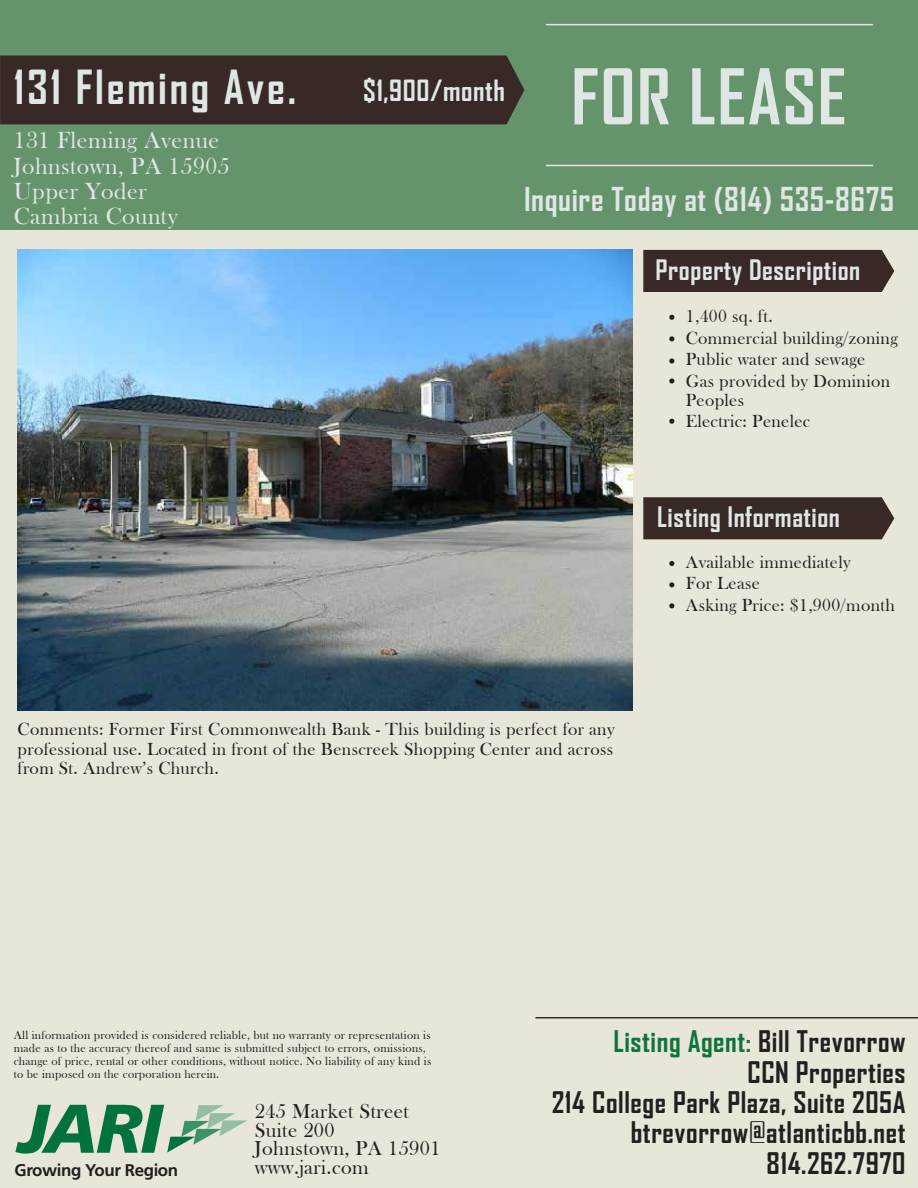
<style>
.page{position:relative;width:918px;height:1188px;background:#fff}
.page>*{position:absolute;margin:0;border:0;box-sizing:border-box;transform-origin:0 0}
.t1{font:700 73.5px "Agency FB";letter-spacing:.02em;color:#dfe7e4}
.t2{font:700 45px "Agency FB";letter-spacing:.06em;color:#dfe7e4}
.t3{font:700 31.5px "Agency FB";letter-spacing:.02em;color:#dfe7e4}
.t4{font:700 28.5px/30.3px "Agency FB";letter-spacing:.02em;color:#231f20;text-align:right}
.t5{font:700 28.05px "Agency FB";letter-spacing:.02em;color:#dfe7e4}
.t6{font:700 27px "Agency FB";letter-spacing:.02em;color:#dfe7e4}
.t7{font:24px/25px "Bask Old Face";letter-spacing:.02em;color:#dfe7e4}
.t8{font:20.7px/18.6px "Bask Old Face";letter-spacing:.02em;color:#231f20}
.t9{font:18px/21.6px "Bask Old Face";letter-spacing:.02em;color:#231f20}
.t10{font:700 16.95px "Frutiger LT Std";letter-spacing:-.025em;color:#221f20}
.t11{font:12px/13.2px "Bask Old Face";letter-spacing:.02em;color:#231f20}
.s1{color:#0f733c}
</style>
<div class="page">
<div style="left:0;top:8px;width:918px;height:1180px;background:#e8e6d9"></div>
<div style="left:0;top:0;width:918px;height:230px;background:#65936b"></div>
<div style="left:0;top:55px;width:524px;height:69px;background:#382926"></div>
<hr style="left:546px;top:24px;width:327px;height:1px;background:#dfe7e4">
<hr style="left:546px;top:165px;width:327px;height:1px;background:#dfe7e4">
<hr style="left:536px;top:1017px;width:382px;height:2px;background:#382825">
<div style="left:643px;top:250px;width:251px;height:42px;background:#382926"></div>
<div style="left:643px;top:497px;width:251px;height:42px;background:#382926"></div>
<svg style="left:669px;top:561px;width:5px;height:5px"></svg>
<svg style="left:669px;top:582px;width:5px;height:5px"></svg>
<svg style="left:669px;top:603px;width:5px;height:5px"></svg>
<svg style="left:669px;top:315px;width:5px;height:5px"></svg>
<svg style="left:669px;top:358px;width:5px;height:6px"></svg>
<svg style="left:669px;top:336px;width:5px;height:5px"></svg>
<svg style="left:669px;top:419px;width:5px;height:5px"></svg>
<svg style="left:669px;top:378px;width:5px;height:6px"></svg>
<svg style="left:15px;top:1105px;width:232px;height:49px"></svg>
<img style="left:18px;top:250px;width:614px;height:461px">
<h2 class="t2" style="left:14px;top:60px;width:284px">131 Fleming Ave.</h2>
<h3 class="t5" style="left:363px;top:73px;width:143px">$1,900/month</h3>
<h3 class="t7" style="left:14px;top:129px;width:217px">131 Fleming Avenue<br>Johnstown, PA 15905<br>Upper Yoder<br>Cambria County</h3>
<h1 class="t1" style="left:571px;top:51px;width:277px">FOR LEASE</h1>
<h3 class="t3" style="left:524px;top:180px;width:372px">Inquire Today at (814) 535-8675</h3>
<h3 class="t6" style="left:656px;top:253px;width:206px">Property Description</h3>
<p class="t9" style="left:686px;top:306px;width:213px">1,400 sq. ft.<br>Commercial building/zoning<br>Public water and sewage<br>Gas provided by Dominion</p>
<p class="t9" style="left:686px;top:389px;width:126px">Peoples<br>Electric: Penelec</p>
<h3 class="t6" style="left:657px;top:500px;width:184px">Listing Information</h3>
<p class="t9" style="left:686px;top:551px;width:211px">Available immediately<br>For Lease<br>Asking Price: $1,900/month</p>
<p class="t9" style="left:18px;top:720px;width:598px;line-height:19.2px;text-align:justify">Comments: Former First Commonwealth Bank - This building is perfect for any professional use. Located in front of the Benscreek Shopping Center and across from St. Andrew’s Church.</p>
<p class="t11" style="left:14px;top:1028px;width:419px">All information provided is considered reliable, but no warranty or representation is made as to the accuracy thereof and same is submitted subject to errors, omissions, change of price, rental or other conditions, without notice. No liability of any kind is to be imposed on the corporation herein.</p>
<p class="t10" style="left:15px;top:1160px;width:165px">Growing Your Region</p>
<p class="t8" style="left:255px;top:1102px;width:187px">245 Market Street<br>Suite 200<br>Johnstown, PA 15901 www.jari.com</p>
<h3 class="t4" style="left:552px;top:1026px;width:355px"><span class="s1">Listing Agent:</span> Bill Trevorrow<br>CCN Properties<br>214 College Park Plaza, Suite 205A btrevorrow@atlanticbb.net<br>814.262.7970</h3>
</div>
